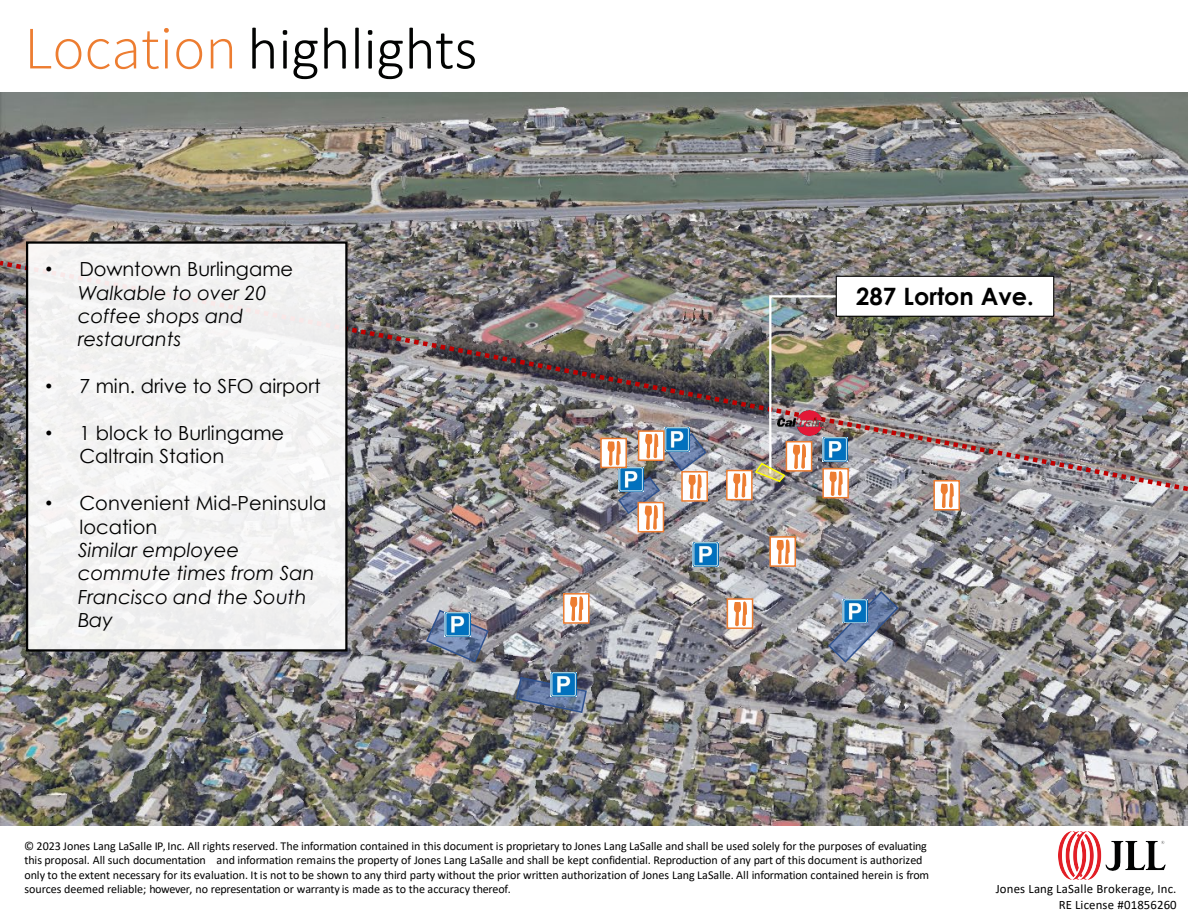
<style>
.page{position:relative;width:1188px;height:918px;background:#fff}
.page>*{position:absolute;margin:0;border:0;box-sizing:border-box;transform-origin:0 0}
.t1{font:300 60px "Calibri";letter-spacing:-.005em;color:#020302}
.t2{font:700 24px "Century Gothic";color:#000}
.t3{font:19.5px/23.4px "Century Gothic";color:#000}
.t4{font:italic 19.5px "Century Gothic";color:#000}
.t5{font:12.75px "Calibri";letter-spacing:.015em;color:#000}
.t6{font:12px/14.4px "Calibri";letter-spacing:-.005em;color:#000}
.s1{font-family:"Source Sans Pro";color:#ed7d31}
.s2{font-family:"Arial"}
</style>
<div class="page">
<img style="left:0;top:92px;width:1188px;height:734px">
<img style="left:1058px;top:832px;width:107px;height:47px">
<img style="left:0;top:258px;width:1188px;height:236px">
<div style="left:27px;top:243px;width:319px;height:407px;background:#f3f3f3"></div>
<div style="left:26px;top:241px;width:322px;height:411px;border:2px solid #000"></div>
<svg style="left:827px;top:590px;width:73px;height:74px;background:#81899c"></svg>
<svg style="left:515px;top:676px;width:73px;height:38px;background:#63718c"></svg>
<svg style="left:425px;top:609px;width:65px;height:55px;background:#828a9e"></svg>
<img style="left:842px;top:599px;width:25px;height:24px">
<svg style="left:726px;top:498px;width:27px;height:2px"></svg>
<img style="left:445px;top:612px;width:25px;height:24px">
<img style="left:551px;top:673px;width:25px;height:24px">
<img style="left:693px;top:543px;width:25px;height:23px">
<img style="left:664px;top:428px;width:26px;height:4px">
<svg style="left:727px;top:598px;width:26px;height:31px"></svg>
<svg style="left:724px;top:600px;width:34px;height:27px"></svg>
<svg style="left:563px;top:593px;width:27px;height:31px"></svg>
<svg style="left:560px;top:595px;width:34px;height:27px"></svg>
<div style="left:638px;top:502px;width:26px;height:30px;border:2px solid #ed7d31"></div>
<svg style="left:638px;top:430px;width:27px;height:2px"></svg>
<img style="left:598px;top:432px;width:114px;height:98px">
<svg style="left:769px;top:536px;width:27px;height:31px"></svg>
<svg style="left:767px;top:538px;width:33px;height:27px"></svg>
<svg style="left:933px;top:480px;width:27px;height:31px"></svg>
<svg style="left:931px;top:481px;width:33px;height:27px"></svg>
<div style="left:836px;top:276px;width:218px;height:40px;background:#fff"></div>
<div style="left:836px;top:276px;width:218px;height:41px;border:1px solid #000"></div>
<img style="left:723px;top:294px;width:130px;height:204px">
<img style="left:777px;top:410px;width:46px;height:26px">
<p class="t1" style="left:24px;top:11px;width:455px"><span class="s1">Location</span> highlights</p>
<p class="t3" style="left:46px;top:257px;width:249px"><span class="s2">•</span> Downtown Burlingame</p>
<p class="t4" style="left:78px;top:279px;width:190px">Walkable to over 20</p>
<p class="t4" style="left:78px;top:302px;width:167px">coffee shops and</p>
<p class="t4" style="left:78px;top:326px;width:105px">restaurants</p>
<p class="t3" style="left:46px;top:374px;width:277px"><span class="s2">•</span> 7 min. drive to SFO airport</p>
<p class="t3" style="left:79px;top:421px;width:206px;text-indent:-34px"><span class="s2">•</span> 1 block to Burlingame<br>Caltrain Station</p>
<p class="t3" style="left:79px;top:491px;width:248px;text-indent:-34px"><span class="s2">•</span> Convenient Mid-Peninsula location</p>
<p class="t4" style="left:78px;top:536px;width:163px">Similar employee</p>
<p class="t4" style="left:78px;top:560px;width:238px">commute times from San</p>
<p class="t4" style="left:78px;top:583px;width:230px">Francisco and the South</p>
<p class="t4" style="left:78px;top:607px;width:36px">Bay</p>
<p class="t2" style="left:856px;top:278px;width:179px">287 Lorton Ave.</p>
<p class="t6" style="left:24px;top:839px;width:906px">© 2023 Jones Lang LaSalle IP, Inc. All rights reserved. The information contained in this document is proprietary to Jones Lang LaSalle and shall be used solely for the purposes of evaluating this proposal. All such documentation and information remains the property of Jones Lang LaSalle and shall be kept confidential. Reproduction of any part of this document is authorized only to the extent necessary for its evaluation. It is not to be shown to any third party without the prior written authorization of Jones Lang LaSalle. All information contained herein is from sources deemed reliable; however, no representation or warranty is made as to the accuracy thereof.</p>
<p class="t5" style="left:996px;top:880px;width:182px">Jones Lang LaSalle Brokerage, Inc.</p>
<p class="t5" style="left:1059px;top:896px;width:120px">RE License #01856260</p>
</div>
